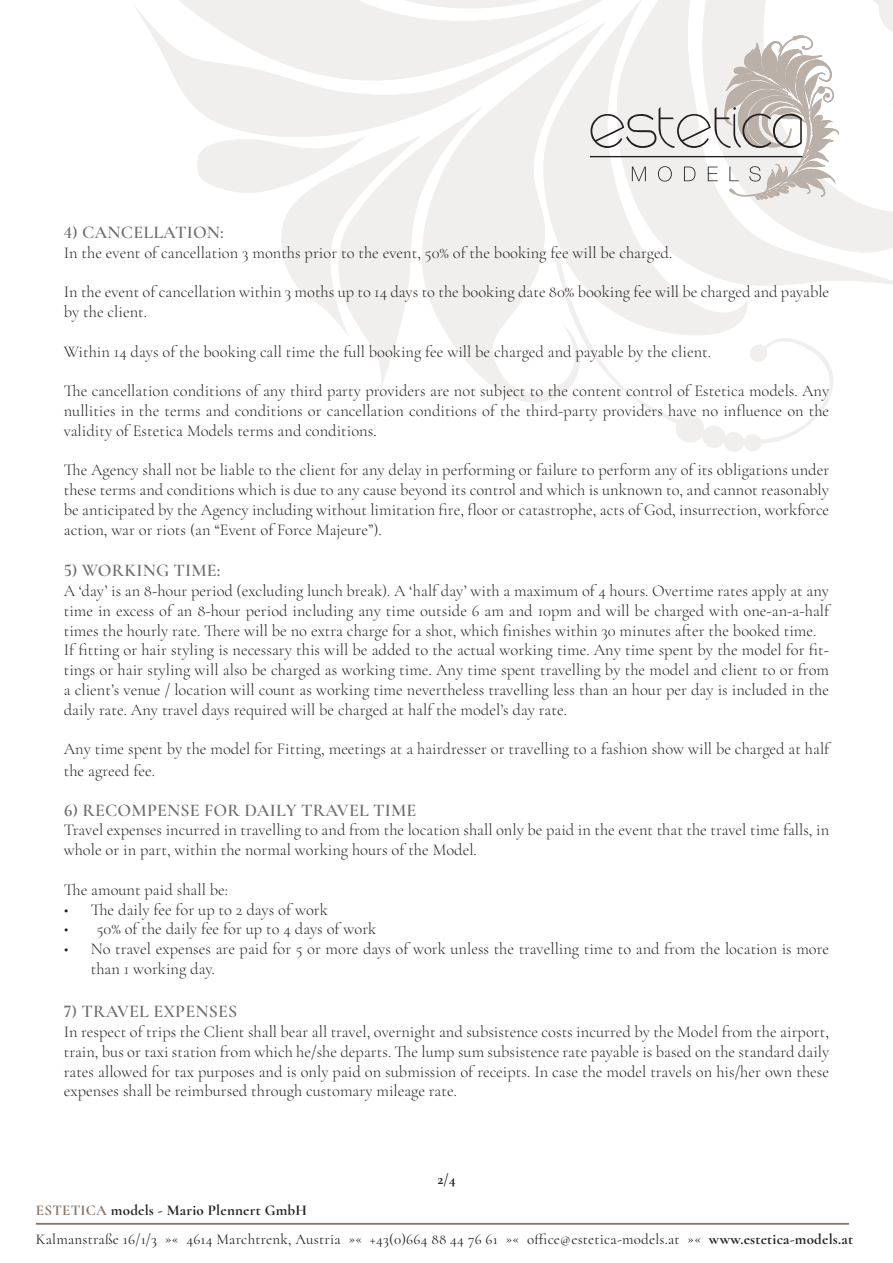
<style>
.page{position:relative;width:893px;height:1263px;background:#fff}
.page>*{position:absolute;margin:0;border:0;box-sizing:border-box;transform-origin:0 0}
.t1{font:600 18px "Cormorant Garamond";letter-spacing:.01em;color:#6c6d70}
.t2{font:300 16.5px/19.8px "Cormorant Garamond";color:#231f20}
.t3{font:15px/29px "Cormorant";letter-spacing:.015em;color:#231f20}
.t4{font:700 15px "Cormorant";color:#231f20}
.s1{font-weight:700;color:#89776a}
.s2{font-weight:700}
</style>
<div class="page">
<hr style="left:36px;top:1223px;width:813px;height:2px;background:#897669">
<svg style="left:622px;top:389px;width:211px;height:62px"></svg>
<svg style="left:497px;top:389px;width:71px;height:14px"></svg>
<div style="left:675px;top:415px;width:29px;height:28px;background:#f1efed;border-radius:50%"></div>
<div style="left:702px;top:425px;width:23px;height:23px;background:#f1efed;border-radius:50%"></div>
<div style="left:724px;top:432px;width:20px;height:20px;background:#f1efed;border-radius:50%"></div>
<div style="left:744px;top:434px;width:18px;height:17px;background:#f1efed;border-radius:50%"></div>
<svg style="left:152px;top:0;width:741px;height:389px"></svg>
<p class="t1" style="left:64px;top:221px;width:162px">4) CANCELLATION:</p>
<p class="t2" style="left:64px;top:242px;width:610px">In the event of cancellation 3 months prior to the event, 50% of the booking fee will be charged.</p>
<p class="t2" style="left:64px;top:282px;width:767px">In the event of cancellation within 3 moths up to 14 days to the booking date 80% booking fee will be charged and payable by the client.</p>
<p class="t2" style="left:64px;top:341px;width:649px">Within 14 days of the booking call time the full booking fee will be charged and payable by the client.</p>
<p class="t2" style="left:64px;top:381px;width:767px;text-align:justify">The cancellation conditions of any third party providers are not subject to the content control of Estetica models. Any nullities in the terms and conditions or cancellation conditions of the third-party providers have no influence on the validity of Estetica Models terms and conditions.</p>
<p class="t2" style="left:64px;top:460px;width:767px;text-align:justify">The Agency shall not be liable to the client for any delay in performing or failure to perform any of its obligations under these terms and conditions which is due to any cause beyond its control and which is unknown to, and cannot reasonably be anticipated by the Agency including without limitation fire, floor or catastrophe, acts of God, insurrection, workforce action, war or riots (an “Event of Force Majeure”).</p>
<p class="t1" style="left:64px;top:559px;width:158px">5) WORKING TIME:</p>
<p class="t2" style="left:64px;top:581px;width:767px">A ‘day’ is an 8-hour period (excluding lunch break). A ‘half day’ with a maximum of 4 hours. Overtime rates apply at any time in excess of an 8-hour period including any time outside 6 am and 10pm and will be charged with one-an-a-half times the hourly rate. There will be no extra charge for a shot, which finishes within 30 minutes after the booked time.<br>If fitting or hair styling is necessary this will be added to the actual working time. Any time spent by the model for fit&shy;tings or hair styling will also be charged as working time. Any time spent travelling by the model and client to or from a client’s venue / location will count as working time nevertheless travelling less than an hour per day is included in the daily rate. Any travel days required will be charged at half the model’s day rate.</p>
<p class="t2" style="left:64px;top:738px;width:767px;line-height:21.6px">Any time spent by the model for Fitting, meetings at a hairdresser or travelling to a fashion show will be charged at half the agreed fee.</p>
<p class="t1" style="left:64px;top:799px;width:354px">6) RECOMPENSE FOR DAILY TRAVEL TIME</p>
<p class="t2" style="left:64px;top:820px;width:767px">Travel expenses incurred in travelling to and from the location shall only be paid in the event that the travel time falls, in whole or in part, within the normal working hours of the Model.</p>
<p class="t2" style="left:64px;top:880px;width:166px">The amount paid shall be:</p>
<p class="t2" style="left:64px;top:899px;width:266px">• The daily fee for up to 2 days of work</p>
<p class="t2" style="left:64px;top:919px;width:314px">• 50% of the daily fee for up to 4 days of work</p>
<p class="t2" style="left:91px;top:939px;width:740px;text-indent:-27px">• No travel expenses are paid for 5 or more days of work unless the travelling time to and from the location is more than 1 working day.</p>
<p class="t1" style="left:64px;top:1000px;width:175px">7) TRAVEL EXPENSES</p>
<p class="t2" style="left:64px;top:1022px;width:767px;text-align:justify">In respect of trips the Client shall bear all travel, overnight and subsistence costs incurred by the Model from the airport, train, bus or taxi station from which he/she departs. The lump sum subsistence rate payable is based on the standard daily rates allowed for tax purposes and is only paid on submission of receipts. In case the model travels on his/her own these expenses shall be reimbursed through customary mileage rate.</p>
<p class="t4" style="left:437px;top:1170px;width:20px">2/4</p>
<p class="t3" style="left:36px;top:1195px;width:819px"><span class="s1">ESTETICA</span> <span class="s2">models - Mario Plennert GmbH<br></span>Kalmanstraße 16/1/3 »« 4614 Marchtrenk, Austria »« +43(0)664 88 44 76 61 »« office@estetica-models.at »« <span class="s2">www.estetica-models.at</span></p>
</div>
